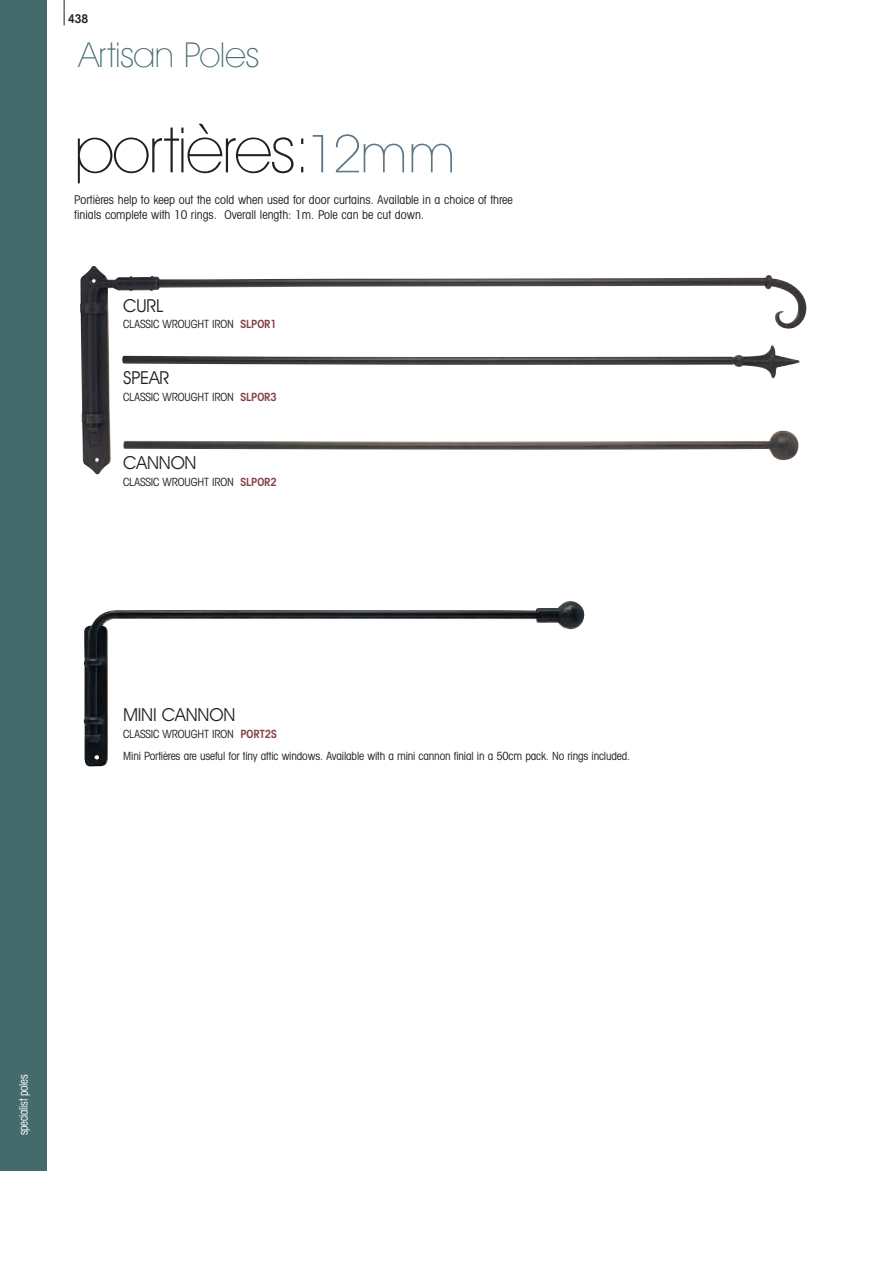
<style>
.page{position:relative;width:893px;height:1263px;background:#fff}
.page>*{position:absolute;margin:0;border:0;box-sizing:border-box;transform-origin:0 0}
.t1{font:200 63px "Avant Garde IT Cby BT";letter-spacing:-.03em;color:#231f20}
.t2{font:200 34.5px "Avant Garde IT Cby BT";letter-spacing:-.01em;color:#446a6b}
.t3{font:18px "Avant Garde IT Cby BT";letter-spacing:-.01em;color:#231f20}
.t4{font:condensed 12px/15px "Avant Garde IT Cby BT";color:#231f20}
.t5{font:condensed 12px "Avant Garde IT Cby BT";letter-spacing:-.02em;color:#fff;scale:.9 1}
.t6{font:600 condensed 12px "Avant Garde IT Cby BT";color:#231f20}
.t7{font:condensed 11.25px/22.5px "Avant Garde IT Cby BT";letter-spacing:-.01em;color:#231f20}
.s1{font-size:52.5px;color:#5c7786}
.s2{font-weight:600;color:#83404a}
</style>
<div class="page">
<img style="left:84px;top:601px;width:500px;height:165px">
<img style="left:80px;top:266px;width:726px;height:208px">
<svg style="left:64px;top:0;width:1px;height:26px"></svg>
<div style="left:0;top:0;width:47px;height:1170px;background:#446a6b"></div>
<p class="t6" style="left:68px;top:15px;width:22px">438</p>
<h2 class="t2" style="left:79px;top:43px;width:182px">Artisan Poles</h2>
<h1 class="t1" style="left:74px;top:128px;width:382px">portières:<span class="s1">12mm</span></h1>
<p class="t4" style="left:74px;top:194px;width:440px">Portières help to keep out the cold when used for door curtains. Available in a choice of three finials complete with 10 rings. Overall length: 1m. Pole can be cut down.</p>
<h3 class="t3" style="left:123px;top:299px;width:42px">CURL</h3>
<p class="t7" style="left:123px;top:314px;width:155px">CLASSIC WROUGHT IRON <span class="s2">SLPOR1</span></p>
<h3 class="t3" style="left:123px;top:371px;width:48px">SPEAR</h3>
<p class="t7" style="left:123px;top:386px;width:155px">CLASSIC WROUGHT IRON <span class="s2">SLPOR3</span></p>
<h3 class="t3" style="left:123px;top:456px;width:75px">CANNON</h3>
<p class="t7" style="left:123px;top:471px;width:155px">CLASSIC WROUGHT IRON <span class="s2">SLPOR2</span></p>
<h3 class="t3" style="left:123px;top:708px;width:114px">MINI CANNON</h3>
<p class="t7" style="left:123px;top:723px;width:509px">CLASSIC WROUGHT IRON <span class="s2">PORT2S<br></span>Mini Portières are useful for tiny attic windows. Available with a mini cannon finial in a 50cm pack. No rings included.</p>
<p class="t5" style="left:19px;top:1135px;width:69px;rotate:-90deg">specialist poles</p>
</div>
